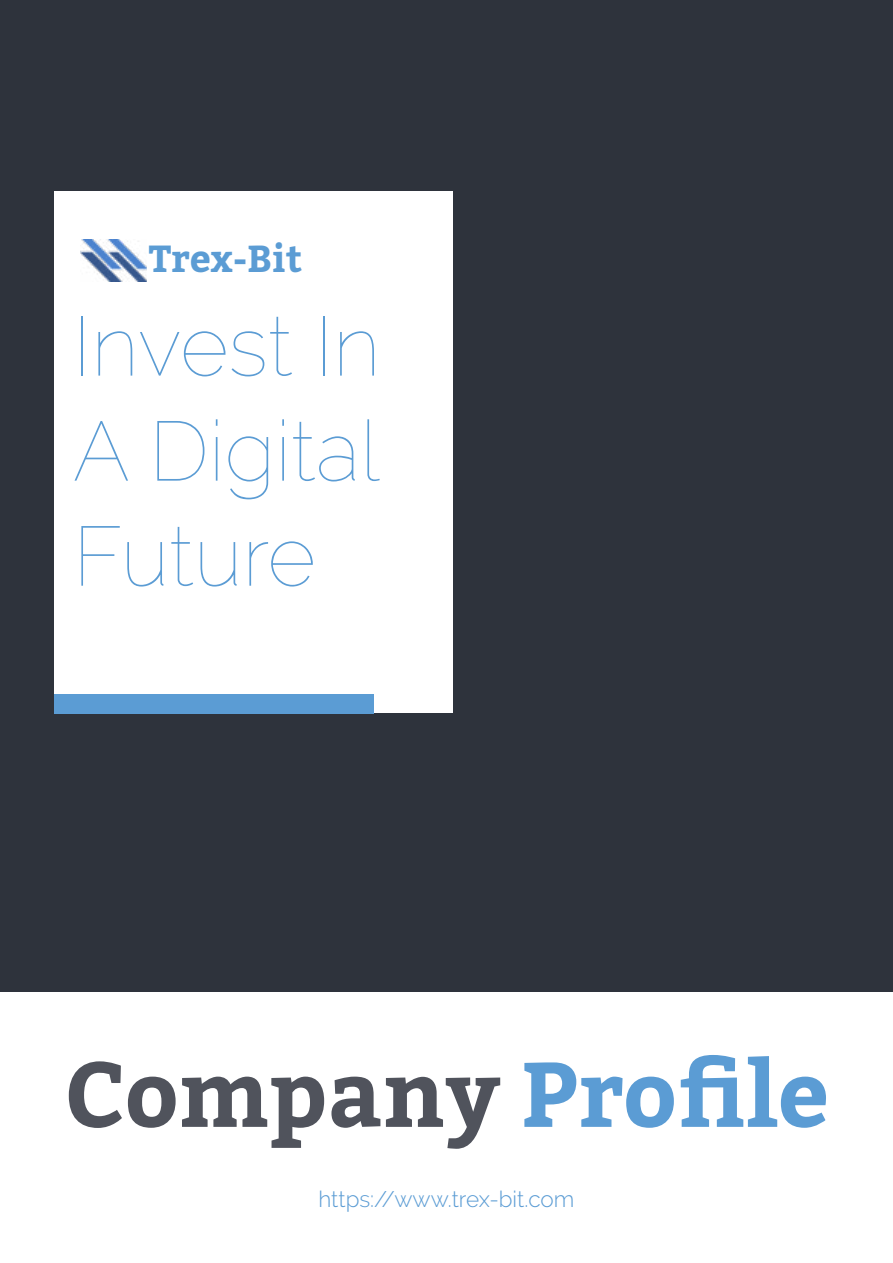
<style>
.page{position:relative;width:893px;height:1263px;background:#fff}
.page>*{position:absolute;margin:0;border:0;box-sizing:border-box;transform-origin:0 0}
.t1{font:700 91.35px "Bitter";color:#50535c}
.t2{font:100 84px/105px "Raleway";color:#5b9cd4;text-align:justify}
.t3{font:700 37.5px "Bitter";color:#5b9cd4}
.t4{font:300 22.5px "Raleway";color:#5b9cd4}
.s1{color:#5b9cd4}
</style>
<div class="page">
<div style="left:0;top:0;width:893px;height:992px;background:#2e333c"></div>
<div style="left:54px;top:191px;width:399px;height:522px;background:#fff"></div>
<div style="left:54px;top:694px;width:320px;height:19px;background:#5b9cd4"></div>
<svg style="left:100px;top:239px;width:18px;height:1px"></svg>
<img style="left:81px;top:240px;width:66px;height:41px">
<h3 class="t3" style="left:149px;top:230px;width:155px">Trex-Bit</h3>
<h2 class="t2" style="left:73px;top:293px;width:309px">Invest In A Digital Future</h2>
<h1 class="t1" style="left:64px;top:1024px;width:767px">Сompany <span class="s1">Profile</span></h1>
<p class="t4" style="left:318px;top:1186px;width:258px">https://www.trex-bit.com</p>
</div>
